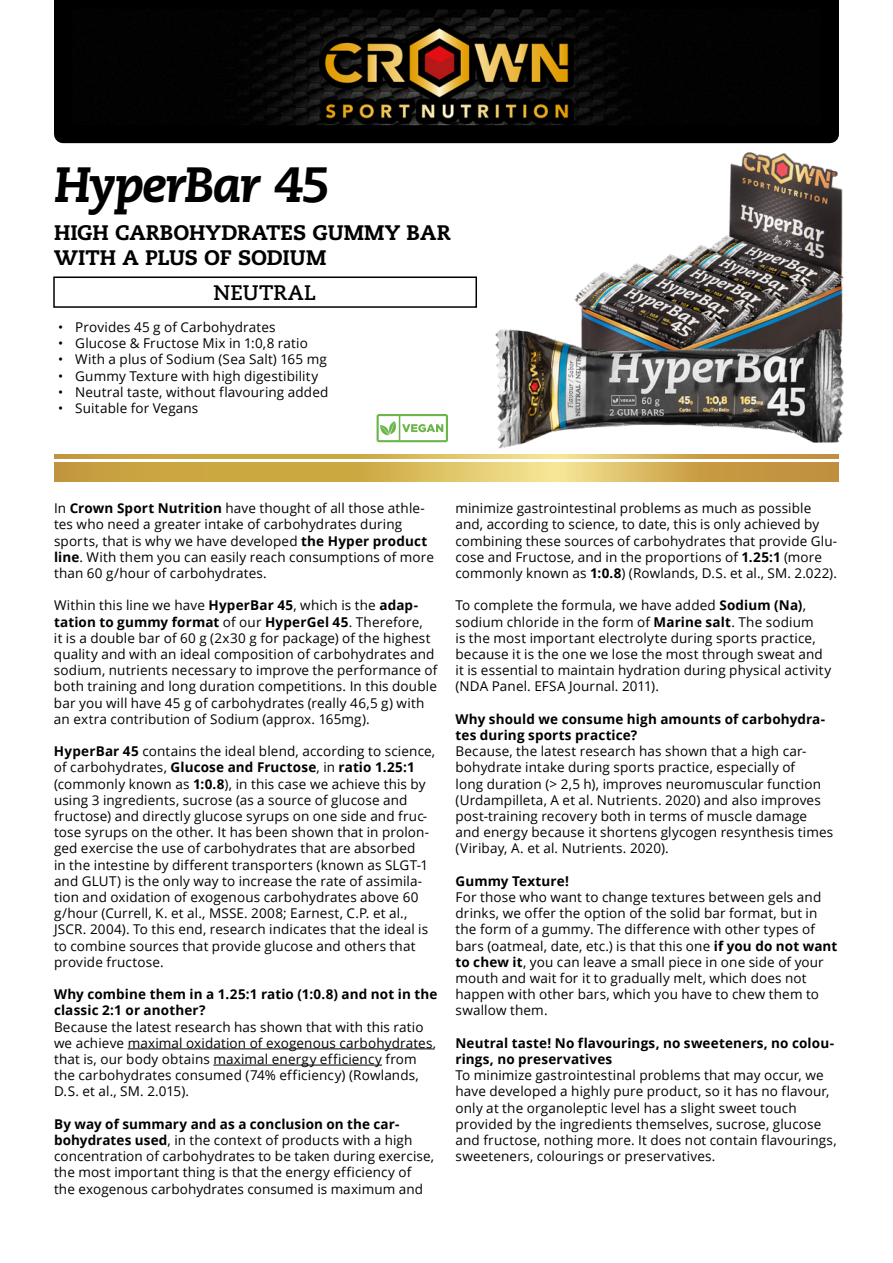
<style>
.page{position:relative;width:893px;height:1263px;background:#fff}
.page>*{position:absolute;margin:0;border:0;box-sizing:border-box;transform-origin:0 0}
.t1{font:italic 800 49.5px "Caecilia";letter-spacing:-.04em;color:#000}
.t2{font:800 21px/25.2px "Caecilia";color:#000}
.t3{font:700 21px "Caecilia";letter-spacing:.01em;color:#000}
.t4{font:13.5px/16.2px "Open Sans";letter-spacing:.01em;color:#000}
.t5{font:700 13.5px/16.2px "Open Sans";letter-spacing:.01em;color:#000}
.s1{font-weight:700}
</style>
<div class="page">
<hr style="left:128px;top:1048px;width:305px;height:1px;background:#000">
<hr style="left:213px;top:1065px;width:169px;height:1px;background:#000">
<svg style="left:54px;top:462px;width:785px;height:20px;background:#d2af53"></svg>
<svg style="left:54px;top:454px;width:426px;height:5px;background:#ceaa48"></svg>
<div style="left:53px;top:276px;width:424px;height:32px;border:2px solid #000"></div>
<img style="left:571px;top:143px;width:273px;height:172px">
<div style="left:377px;top:414px;width:71px;height:28px;background:linear-gradient(to right,#7bbe5c,#7cbe5c);border-radius:2px"></div>
<svg style="left:379px;top:416px;width:67px;height:24px"></svg>
<img style="left:480px;top:315px;width:364px;height:144px">
<svg style="left:54px;top:0;width:785px;height:143px;background:#030303"></svg>
<img style="left:320px;top:22px;width:253px;height:101px">
<h1 class="t1" style="left:54px;top:155px;width:278px">HyperBar 45</h1>
<h2 class="t2" style="left:54px;top:220px;width:398px">HIGH CARBOHYDRATES GUMMY BAR<br>WITH A PLUS OF SODIUM</h2>
<h2 class="t3" style="left:214px;top:281px;width:105px">NEUTRAL</h2>
<p class="t4" style="left:58px;top:319px;width:219px">• Provides 45 g of Carbohydrates</p>
<p class="t4" style="left:58px;top:335px;width:251px">• Glucose &amp; Fructose Mix in 1:0,8 ratio</p>
<p class="t4" style="left:58px;top:351px;width:270px">• With a plus of Sodium (Sea Salt) 165 mg</p>
<p class="t4" style="left:58px;top:367px;width:261px">• Gummy Texture with high digestibility</p>
<p class="t4" style="left:58px;top:383px;width:272px">• Neutral taste, without flavouring added</p>
<p class="t4" style="left:58px;top:400px;width:142px">• Suitable for Vegans</p>
<p class="t4" style="left:54px;top:500px;width:382px">In <span class="s1">Crown Sport Nutrition</span> have thought of all those athle&shy;tes who need a greater intake of carbohydrates during sports, that is why we have developed <span class="s1">the Hyper product line</span>. With them you can easily reach consumptions of more than 60 g/hour of carbohydrates.</p>
<p class="t4" style="left:54px;top:597px;width:385px">Within this line we have <span class="s1">HyperBar 45</span>, which is the <span class="s1">adap&shy;tation to gummy format</span> of our <span class="s1">HyperGel 45</span>. Therefore,<br>it is a double bar of 60 g (2x30 g for package) of the highest quality and with an ideal composition of carbohydrates and sodium, nutrients necessary to improve the performance of both training and long duration competitions. In this double bar you will have 45 g of carbohydrates (really 46,5 g) with an extra contribution of Sodium (approx. 165mg).</p>
<p class="t4" style="left:54px;top:743px;width:383px"><span class="s1">HyperBar 45</span> contains the ideal blend, according to science, of carbohydrates, <span class="s1">Glucose and Fructose</span>, in <span class="s1">ratio 1.25:1 </span>(commonly known as <span class="s1">1:0.8</span>), in this case we achieve this by using 3 ingredients, sucrose (as a source of glucose and fructose) and directly glucose syrups on one side and fruc&shy;tose syrups on the other. It has been shown that in prolon&shy;ged exercise the use of carbohydrates that are absorbed<br>in the intestine by different transporters (known as SLGT-1 and GLUT) is the only way to increase the rate of assimila&shy;tion and oxidation of exogenous carbohydrates above 60 g/hour (Currell, K. et al., MSSE. 2008; Earnest, C.P. et al., JSCR. 2004). To this end, research indicates that the ideal is to combine sources that provide glucose and others that provide fructose.</p>
<p class="t5" style="left:54px;top:986px;width:385px">Why combine them in a 1.25:1 ratio (1:0.8) and not in the classic 2:1 or another?</p>
<p class="t4" style="left:54px;top:1018px;width:384px">Because the latest research has shown that with this ratio we achieve maximal oxidation of exogenous carbohydrates, that is, our body obtains maximal energy efficiency from the carbohydrates consumed (74% efficiency) (Rowlands, D.S. et al., SM. 2.015).</p>
<p class="t4" style="left:54px;top:1115px;width:382px"><span class="s1">By way of summary and as a conclusion on the car&shy;bohydrates used</span>, in the context of products with a high concentration of carbohydrates to be taken during exercise, the most important thing is that the energy efficiency of the exogenous carbohydrates consumed is maximum and</p>
<p class="t4" style="left:455px;top:500px;width:383px">minimize gastrointestinal problems as much as possible and, according to science, to date, this is only achieved by combining these sources of carbohydrates that provide Glu&shy;cose and Fructose, and in the proportions of <span class="s1">1.25:1</span> (more commonly known as <span class="s1">1:0.8</span>) (Rowlands, D.S. et al., SM. 2.022).</p>
<p class="t4" style="left:455px;top:597px;width:377px">To complete the formula, we have added <span class="s1">Sodium (Na)</span>, sodium chloride in the form of <span class="s1">Marine salt</span>. The sodium<br>is the most important electrolyte during sports practice, because it is the one we lose the most through sweat and it is essential to maintain hydration during physical activity (NDA Panel. EFSA Journal. 2011).</p>
<p class="t5" style="left:455px;top:710px;width:371px">Why should we consume high amounts of carbohydra&shy;tes during sports practice?</p>
<p class="t4" style="left:455px;top:743px;width:379px">Because, the latest research has shown that a high car&shy;bohydrate intake during sports practice, especially of<br>long duration (&gt; 2,5 h), improves neuromuscular function (Urdampilleta, A et al. Nutrients. 2020) and also improves post-training recovery both in terms of muscle damage and energy because it shortens glycogen resynthesis times (Viribay, A. et al. Nutrients. 2020).</p>
<p class="t5" style="left:455px;top:872px;width:115px">Gummy Texture!</p>
<p class="t4" style="left:455px;top:889px;width:383px">For those who want to change textures between gels and drinks, we offer the option of the solid bar format, but in the form of a gummy. The difference with other types of bars (oatmeal, date, etc.) is that this one <span class="s1">if you do not want to chew it</span>, you can leave a small piece in one side of your mouth and wait for it to gradually melt, which does not happen with other bars, which you have to chew them to swallow them.</p>
<p class="t5" style="left:455px;top:1034px;width:380px">Neutral taste! No flavourings, no sweeteners, no colou&shy;rings, no preservatives</p>
<p class="t4" style="left:455px;top:1067px;width:383px">To minimize gastrointestinal problems that may occur, we have developed a highly pure product, so it has no flavour, only at the organoleptic level has a slight sweet touch provided by the ingredients themselves, sucrose, glucose and fructose, nothing more. It does not contain flavourings, sweeteners, colourings or preservatives.</p>
</div>
